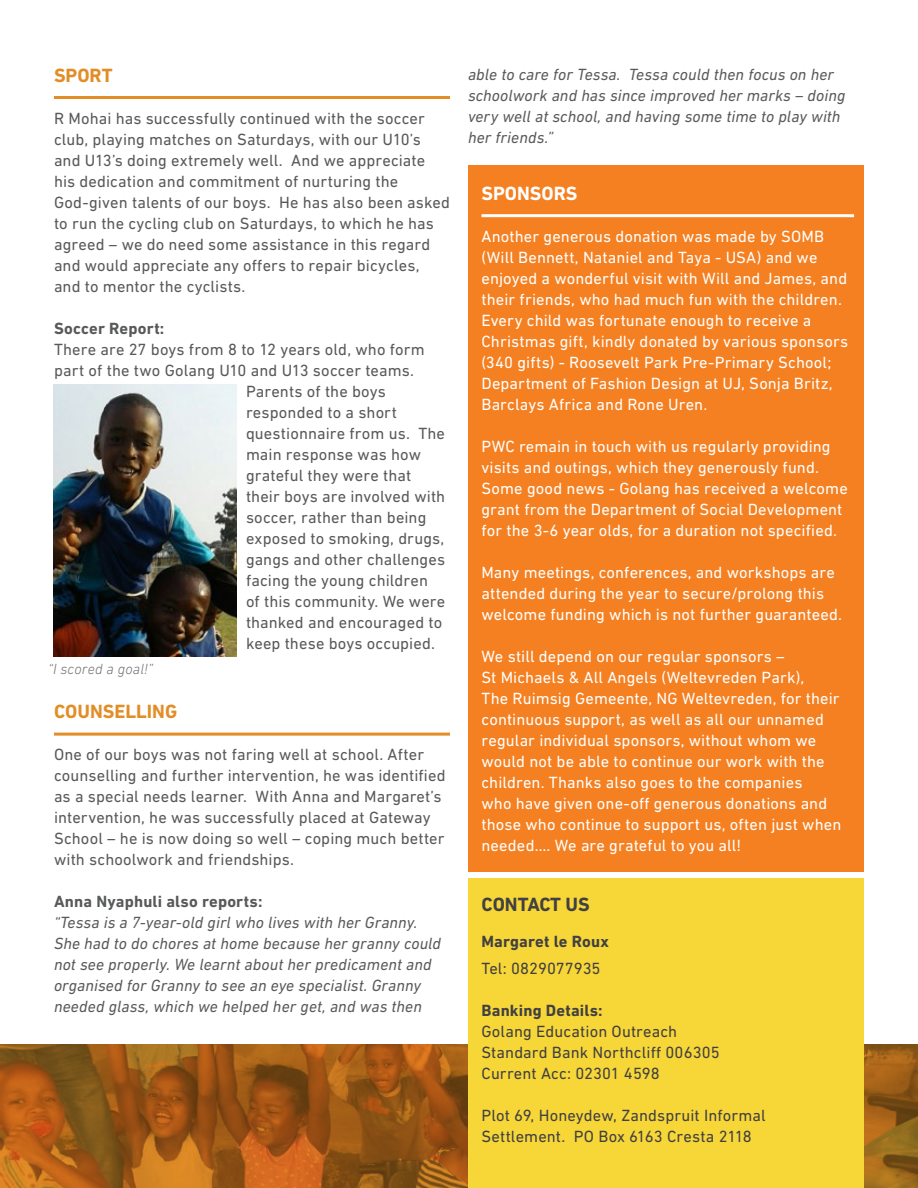
<style>
.page{position:relative;width:918px;height:1188px;background:#fff}
.page>*{position:absolute;margin:0;border:0;box-sizing:border-box;transform-origin:0 0}
.t1{font:700 19.5px "DIN Next LT Pro";color:#e28d26}
.t2{font:700 19.5px "DIN Next LT Pro";letter-spacing:-.01em;color:#414042}
.t3{font:700 19.5px "DIN Next LT Pro";color:#fff}
.t4{font:16.5px/21px "DIN Next LT Pro";letter-spacing:.005em;color:#fff}
.t5{font:16.5px/21px "DIN Next LT Pro";letter-spacing:.005em;color:#58595b}
.t6{font:italic 16.5px/21px "DIN Next LT Pro";letter-spacing:.005em;color:#58595b}
.t7{font:16.5px/21px "DIN Next LT Pro";letter-spacing:.005em;color:#414042}
.t8{font:700 16.5px "DIN Next LT Pro";letter-spacing:.015em;color:#58595b}
.t9{font:700 16.5px "DIN Next LT Pro";letter-spacing:.01em;color:#414042}
.t10{font:italic 300 15px "DIN Next LT Pro";letter-spacing:.005em;color:#6d6e71}
</style>
<div class="page">
<img style="left:1px;top:1044px;width:917px;height:144px">
<div style="left:468px;top:166px;width:396px;height:706px;background:#f58021"></div>
<div style="left:468px;top:878px;width:396px;height:310px;background:#f7d638"></div>
<img style="left:53px;top:384px;width:184px;height:272px">
<hr style="left:54px;top:733px;width:396px;height:3px;background:#e28d26">
<hr style="left:482px;top:214px;width:372px;height:3px;background:#fff">
<hr style="left:54px;top:96px;width:396px;height:3px;background:#e28d26">
<p class="t1" style="left:54px;top:64px;width:60px">Sport</p>
<p class="t5" style="left:54px;top:108px;width:398px">R Mohai has successfully continued with the soccer club, playing matches on Saturdays, with our U10’s and U13’s doing extremely well. And we appreciate his dedication and commitment of nurturing the God-given talents of our boys. He has also been asked to run the cycling club on Saturdays, to which he has agreed – we do need some assistance in this regard and would appreciate any offers to repair bicycles, and to mentor the cyclists.</p>
<p class="t8" style="left:54px;top:319px;width:112px">Soccer Report:</p>
<p class="t5" style="left:54px;top:339px;width:372px">There are 27 boys from 8 to 12 years old, who form</p>
<p class="t5" style="left:54px;top:360px;width:362px">part of the two Golang U10 and U13 soccer teams.</p>
<p class="t5" style="left:246px;top:381px;width:141px">Parents of the boys</p>
<p class="t5" style="left:246px;top:402px;width:152px">responded to a short</p>
<p class="t5" style="left:246px;top:423px;width:201px">questionnaire from us. The</p>
<p class="t5" style="left:246px;top:444px;width:177px">main response was how</p>
<p class="t5" style="left:246px;top:465px;width:167px">grateful they were that</p>
<p class="t5" style="left:246px;top:486px;width:201px">their boys are involved with</p>
<p class="t5" style="left:246px;top:507px;width:182px">soccer, rather than being</p>
<p class="t5" style="left:246px;top:528px;width:200px">exposed to smoking, drugs,</p>
<p class="t5" style="left:246px;top:549px;width:201px">gangs and other challenges</p>
<p class="t5" style="left:246px;top:570px;width:183px">facing the young children</p>
<p class="t5" style="left:246px;top:591px;width:201px">of this community. We were</p>
<p class="t5" style="left:246px;top:612px;width:198px">thanked and encouraged to</p>
<p class="t5" style="left:246px;top:633px;width:191px">keep these boys occupied.</p>
<p class="t10" style="left:48px;top:660px;width:107px">“I scored a goal!”</p>
<p class="t1" style="left:54px;top:700px;width:111px">Counselling</p>
<p class="t5" style="left:54px;top:744px;width:393px">One of our boys was not faring well at school. After counselling and further intervention, he was identified as a special needs learner. With Anna and Margaret’s intervention, he was successfully placed at Gateway School – he is now doing so well – coping much better with schoolwork and friendships.</p>
<p class="t8" style="left:54px;top:892px;width:210px">Anna Nyaphuli also reports:</p>
<p class="t6" style="left:54px;top:912px;width:389px">“Tessa is a 7-year-old girl who lives with her Granny.<br>She had to do chores at home because her granny could not see properly. We learnt about her predicament and organised for Granny to see an eye specialist. Granny needed glass, which we helped her get, and was then</p>
<p class="t6" style="left:468px;top:64px;width:379px">able to care for Tessa. Tessa could then focus on her schoolwork and has since improved her marks – doing very well at school, and having some time to play with her friends.”</p>
<p class="t3" style="left:482px;top:182px;width:96px">Sponsors</p>
<p class="t4" style="left:482px;top:226px;width:368px">Another generous donation was made by SOMB (Will Bennett, Nataniel and Taya - USA) and we enjoyed a wonderful visit with Will and James, and their friends, who had much fun with the children.<br>Every child was fortunate enough to receive a Christmas gift, kindly donated by various sponsors (340 gifts) - Roosevelt Park Pre-Primary School; Department of Fashion Design at UJ, Sonja Britz, Barclays Africa and Rone Uren.</p>
<p class="t4" style="left:482px;top:436px;width:368px">PWC remain in touch with us regularly providing visits and outings, which they generously fund.<br>Some good news - Golang has received a welcome grant from the Department of Social Development for the 3-6 year olds, for a duration not specified.</p>
<p class="t4" style="left:482px;top:562px;width:362px">Many meetings, conferences, and workshops are attended during the year to secure/prolong this welcome funding which is not further guaranteed.</p>
<p class="t4" style="left:482px;top:646px;width:361px">We still depend on our regular sponsors –<br>St Michaels &amp; All Angels (Weltevreden Park),<br>The Ruimsig Gemeente, NG Weltevreden, for their continuous support, as well as all our unnamed regular individual sponsors, without whom we would not be able to continue our work with the children. Thanks also goes to the companies<br>who have given one-off generous donations and those who continue to support us, often just when needed…. We are grateful to you all!</p>
<p class="t2" style="left:482px;top:893px;width:108px">Contact us</p>
<p class="t9" style="left:482px;top:932px;width:129px">Margaret le Roux</p>
<p class="t7" style="left:482px;top:958px;width:121px">Tel: 0829077935</p>
<p class="t9" style="left:482px;top:1001px;width:123px">Banking Details:</p>
<p class="t7" style="left:482px;top:1021px;width:240px">Golang Education Outreach<br>Standard Bank Northcliff 006305<br>Current Acc: 02301 4598</p>
<p class="t7" style="left:482px;top:1105px;width:286px">Plot 69, Honeydew, Zandspruit Informal<br>Settlement. PO Box 6163 Cresta 2118</p>
</div>
